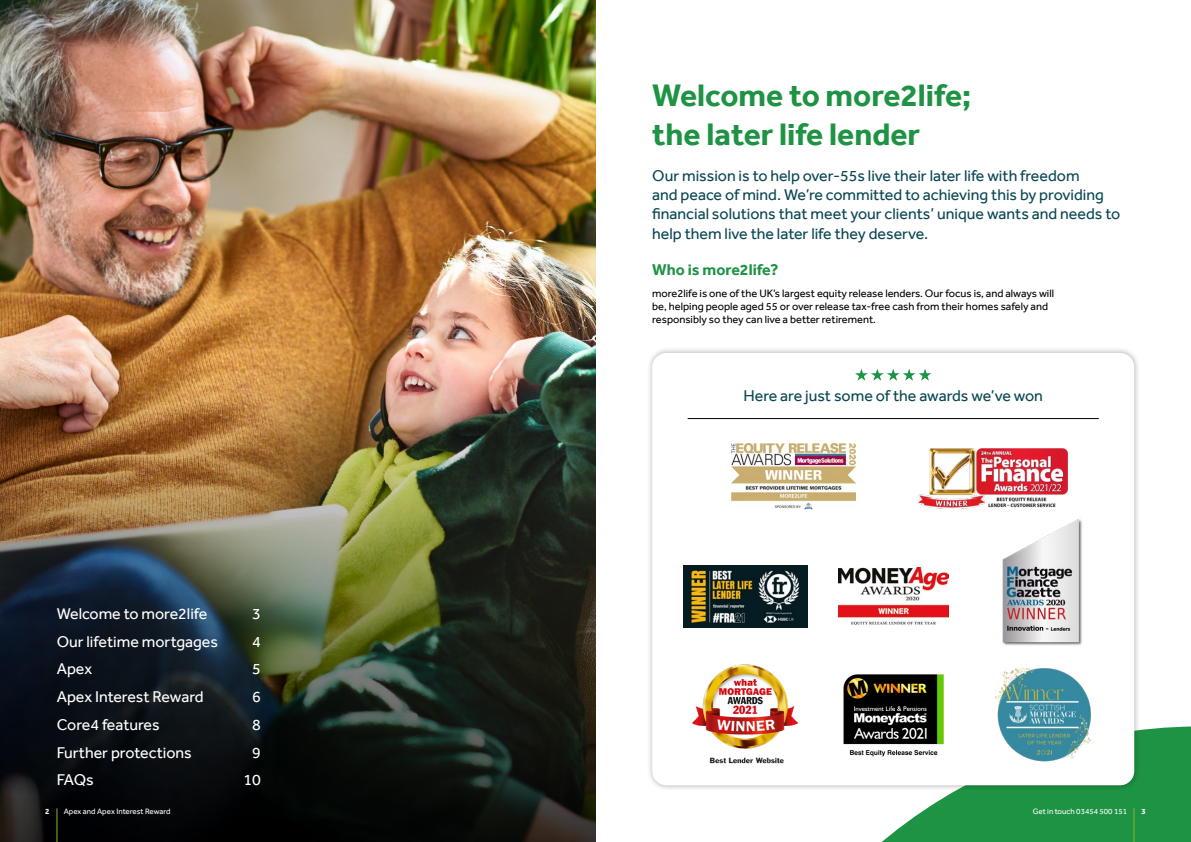
<style>
.page{position:relative;width:1191px;height:842px;background:#fff}
.page>*{position:absolute;margin:0;border:0;box-sizing:border-box;transform-origin:0 0}
.t1{font:700 32px/38.4px "Effra";color:#1e9344}
.t2{font:16px/19.2px "Effra";color:#0a4753}
.t3{font:16px "Effra";color:#fff}
.t4{font:700 16px "Effra";color:#1e9344}
.t5{font:11px/13.2px "Effra";color:#000}
.t6{font:8px "Effra";color:#fff}
.t7{font:700 8px "Effra";color:#fff}
</style>
<div class="page">
<svg style="left:882px;top:726px;width:309px;height:116px;background:#349d56"></svg>
<hr style="left:1133px;top:808px;width:1px;height:34px;background:#87b62f">
<img style="left:0;top:0;width:595px;height:364px">
<img style="left:0;top:364px;width:595px;height:478px">
<div style="left:646px;top:347px;width:494px;height:444px;background:#000;opacity:.3"></div>
<div style="left:652px;top:353px;width:482px;height:432px;background:#fff;border-radius:14px"></div>
<svg style="left:855px;top:369px;width:76px;height:12px"></svg>
<hr style="left:687px;top:418px;width:411px;height:1px;background:#000">
<img style="left:732px;top:444px;width:124px;height:66px">
<img style="left:683px;top:565px;width:124px;height:62px">
<img style="left:1002px;top:519px;width:80px;height:126px">
<img style="left:995px;top:667px;width:96px;height:95px">
<img style="left:838px;top:568px;width:110px;height:57px">
<img style="left:917px;top:448px;width:151px;height:61px">
<img style="left:693px;top:664px;width:104px;height:100px">
<img style="left:843px;top:674px;width:101px;height:83px">
<hr style="left:57px;top:808px;width:1px;height:34px;background:#87b62f">
<p class="t3" style="left:57px;top:604px;width:152px">Welcome to more2life</p>
<p class="t3" style="left:252px;top:604px;width:10px">3</p>
<p class="t3" style="left:57px;top:632px;width:163px">Our lifetime mortgages</p>
<p class="t3" style="left:252px;top:632px;width:10px">4</p>
<p class="t3" style="left:57px;top:660px;width:37px">Apex</p>
<p class="t3" style="left:252px;top:660px;width:10px">5</p>
<p class="t3" style="left:57px;top:687px;width:148px">Apex Interest Reward</p>
<p class="t3" style="left:252px;top:687px;width:10px">6</p>
<p class="t3" style="left:57px;top:715px;width:105px">Core4 features</p>
<p class="t3" style="left:252px;top:715px;width:10px">8</p>
<p class="t3" style="left:57px;top:743px;width:137px">Further protections</p>
<p class="t3" style="left:252px;top:743px;width:10px">9</p>
<p class="t3" style="left:57px;top:770px;width:39px">FAQs</p>
<p class="t3" style="left:243px;top:770px;width:19px">10</p>
<p class="t7" style="left:45px;top:806px;width:6px">2</p>
<p class="t6" style="left:64px;top:806px;width:108px">Apex and Apex Interest Reward</p>
<h1 class="t1" style="left:652px;top:76px;width:320px">Welcome to more2life; the later life lender</h1>
<p class="t2" style="left:652px;top:166px;width:469px">Our mission is to help over-55s live their later life with freedom<br>and peace of mind. We’re committed to achieving this by providing financial solutions that meet your clients’ unique wants and needs to help them live the later life they deserve.</p>
<p class="t4" style="left:652px;top:260px;width:128px">Who is more2life?</p>
<p class="t5" style="left:652px;top:286px;width:403px">more2life is one of the UK’s largest equity release lenders. Our focus is, and always will be, helping people aged 55 or over release tax-free cash from their homes safely and responsibly so they can live a better retirement.</p>
<p class="t2" style="left:743px;top:386px;width:301px">Here are just some of the awards we’ve won</p>
<p class="t6" style="left:1032px;top:806px;width:96px">Get in touch 03454 500 151</p>
<p class="t7" style="left:1141px;top:806px;width:6px">3</p>
</div>
